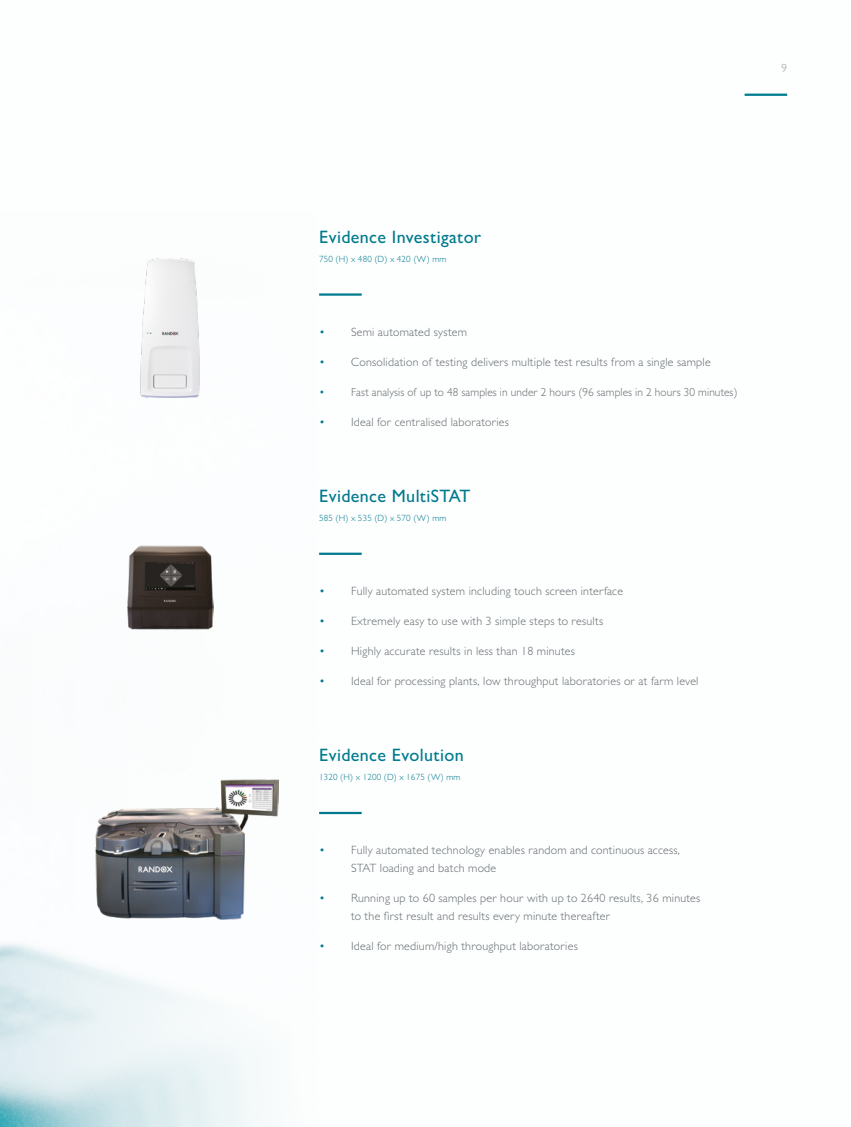
<style>
.page{position:relative;width:851px;height:1127px;background:#fff}
.page>*{position:absolute;margin:0;border:0;box-sizing:border-box;transform-origin:0 0}
.t1{font:500 18px "Gill Sans MT Pro";letter-spacing:.02em;color:#007a8d}
.t2{font:300 12px/18px "Gill Sans MT Pro";letter-spacing:.02em;color:#626a6e}
.t3{font:500 12px "Gill Sans MT Pro";color:#c1c6ca}
.t4{font:300 11.7px "Gill Sans MT Pro";letter-spacing:.01em;color:#626a6e}
.t5{font:300 9px "Gill Sans MT Pro";letter-spacing:.02em;color:#007a8d}
.s1{color:#007a8d}
</style>
<div class="page">
<div style="left:0;top:162px;width:361px;height:965px;background:#fbfdfe"></div>
<img style="left:0;top:552px;width:345px;height:575px">
<hr style="left:0;top:174px;width:1px;height:477px;background:#fff">
<hr style="left:744px;top:94px;width:43px;height:2px;background:#007a8d">
<img style="left:140px;top:258px;width:60px;height:140px">
<hr style="left:319px;top:293px;width:42px;height:3px;background:#007a8d">
<img style="left:126px;top:545px;width:88px;height:84px">
<hr style="left:319px;top:553px;width:42px;height:2px;background:#007a8d">
<img style="left:95px;top:779px;width:183px;height:140px">
<hr style="left:319px;top:812px;width:42px;height:2px;background:#007a8d">
<p class="t3" style="left:781px;top:61px;width:7px">9</p>
<p class="t1" style="left:319px;top:226px;width:163px">Evidence Investigator</p>
<p class="t5" style="left:319px;top:253px;width:129px">750 (H) x 480 (D) x 420 (W) mm</p>
<p class="t2" style="left:319px;top:322px;width:149px"><span class="s1">•</span> Semi automated system</p>
<p class="t2" style="left:319px;top:352px;width:393px"><span class="s1">•</span> Consolidation of testing delivers multiple test results from a single sample</p>
<p class="t4" style="left:319px;top:385px;width:420px"><span class="s1">•</span> Fast analysis of up to 48 samples in under 2 hours (96 samples in 2 hours 30 minutes)</p>
<p class="t2" style="left:319px;top:412px;width:191px"><span class="s1">•</span> Ideal for centralised laboratories</p>
<p class="t1" style="left:319px;top:485px;width:153px">Evidence MultiSTAT</p>
<p class="t5" style="left:319px;top:512px;width:129px">585 (H) x 535 (D) x 570 (W) mm</p>
<p class="t2" style="left:319px;top:582px;width:305px"><span class="s1">•</span> Fully automated system including touch screen interface</p>
<p class="t2" style="left:319px;top:612px;width:285px"><span class="s1">•</span> Extremely easy to use with 3 simple steps to results</p>
<p class="t2" style="left:319px;top:642px;width:257px"><span class="s1">•</span> Highly accurate results in less than 18 minutes</p>
<p class="t2" style="left:319px;top:672px;width:381px"><span class="s1">•</span> Ideal for processing plants, low throughput laboratories or at farm level</p>
<p class="t1" style="left:319px;top:744px;width:146px">Evidence Evolution</p>
<p class="t5" style="left:319px;top:771px;width:143px">1320 (H) x 1200 (D) x 1675 (W) mm</p>
<p class="t2" style="left:351px;top:841px;width:330px;text-indent:-32px"><span class="s1">•</span> Fully automated technology enables random and continuous access,<br>STAT loading and batch mode</p>
<p class="t2" style="left:351px;top:889px;width:351px;text-indent:-32px"><span class="s1">•</span> Running up to 60 samples per hour with up to 2640 results, 36 minutes to the first result and results every minute thereafter</p>
<p class="t2" style="left:319px;top:937px;width:260px"><span class="s1">•</span> Ideal for medium/high throughput laboratories</p>
</div>
